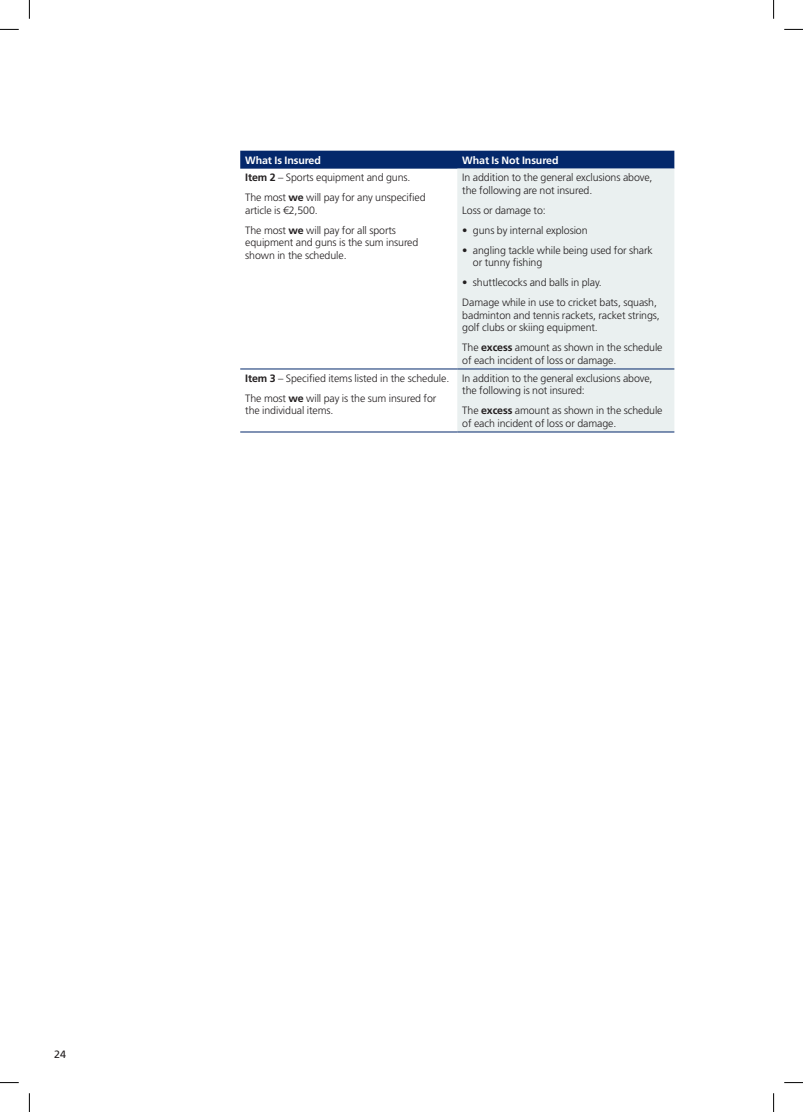
<style>
.page{position:relative;width:803px;height:1112px;background:#fff}
.page>*{position:absolute;margin:0;border:0;box-sizing:border-box;transform-origin:0 0}
.t1{font:300 10.62px/12.5px "Frutiger LT Std";letter-spacing:-.01em;color:#231f20}
.t2{font:700 10.62px "Frutiger LT Std";letter-spacing:-.01em;color:#fff}
.t3{font:10.62px "Frutiger LT Std";color:#231f20}
.s1{font-weight:700}
</style>
<div class="page">
<div style="left:240px;top:151px;width:434px;height:18px;background:#04286b"></div>
<div style="left:457px;top:169px;width:217px;height:262px;background:#eaf0f0"></div>
<hr style="left:240px;top:368px;width:217px;height:1px;background:#04286b">
<hr style="left:457px;top:368px;width:217px;height:1px;background:#04286b">
<hr style="left:240px;top:431px;width:217px;height:1px;background:#04286b">
<hr style="left:457px;top:431px;width:217px;height:1px;background:#04286b">
<svg style="left:0;top:29px;width:19px;height:1px"></svg>
<svg style="left:784px;top:29px;width:19px;height:1px"></svg>
<svg style="left:0;top:1082px;width:19px;height:1px"></svg>
<svg style="left:784px;top:1082px;width:19px;height:1px"></svg>
<svg style="left:29px;top:0;width:1px;height:19px"></svg>
<svg style="left:29px;top:1093px;width:1px;height:18px"></svg>
<svg style="left:773px;top:0;width:1px;height:19px"></svg>
<svg style="left:773px;top:1093px;width:1px;height:18px"></svg>
<p class="t2" style="left:245px;top:154px;width:77px">What Is Insured</p>
<p class="t2" style="left:462px;top:154px;width:98px">What Is Not Insured</p>
<p class="t1" style="left:245px;top:168px;width:182px;line-height:20px"><span class="s1">Item 2</span> – Sports equipment and guns.<br>The most <span class="s1">we</span> will pay for any unspecified</p>
<p class="t1" style="left:245px;top:200px;width:152px;line-height:20px">article is €2,500.<br>The most <span class="s1">we</span> will pay for all sports</p>
<p class="t1" style="left:245px;top:236px;width:175px">equipment and guns is the sum insured shown in the schedule.</p>
<p class="t1" style="left:462px;top:171px;width:192px">In addition to the general exclusions above, the following are not insured.</p>
<p class="t1" style="left:462px;top:204px;width:85px">Loss or damage to:</p>
<p class="t1" style="left:462px;top:224px;width:127px">• guns by internal explosion</p>
<p class="t1" style="left:473px;top:244px;width:181px;text-indent:-11px">• angling tackle while being used for shark or tunny fishing</p>
<p class="t1" style="left:462px;top:273px;width:196px;line-height:20px">• shuttlecocks and balls in play.<br>Damage while in use to cricket bats, squash,</p>
<p class="t1" style="left:462px;top:309px;width:199px">badminton and tennis rackets, racket strings, golf clubs or skiing equipment.</p>
<p class="t1" style="left:462px;top:341px;width:202px">The <span class="s1">excess</span> amount as shown in the schedule of each incident of loss or damage.</p>
<p class="t1" style="left:245px;top:368px;width:206px;line-height:20px"><span class="s1">Item 3</span> – Specified items listed in the schedule.<br>The most <span class="s1">we</span> will pay is the sum insured for</p>
<p class="t1" style="left:245px;top:404px;width:90px">the individual items.</p>
<p class="t1" style="left:462px;top:372px;width:192px">In addition to the general exclusions above, the following is not insured:</p>
<p class="t1" style="left:462px;top:404px;width:202px">The <span class="s1">excess</span> amount as shown in the schedule of each incident of loss or damage.</p>
<p class="t3" style="left:54px;top:1047px;width:13px">24</p>
</div>
